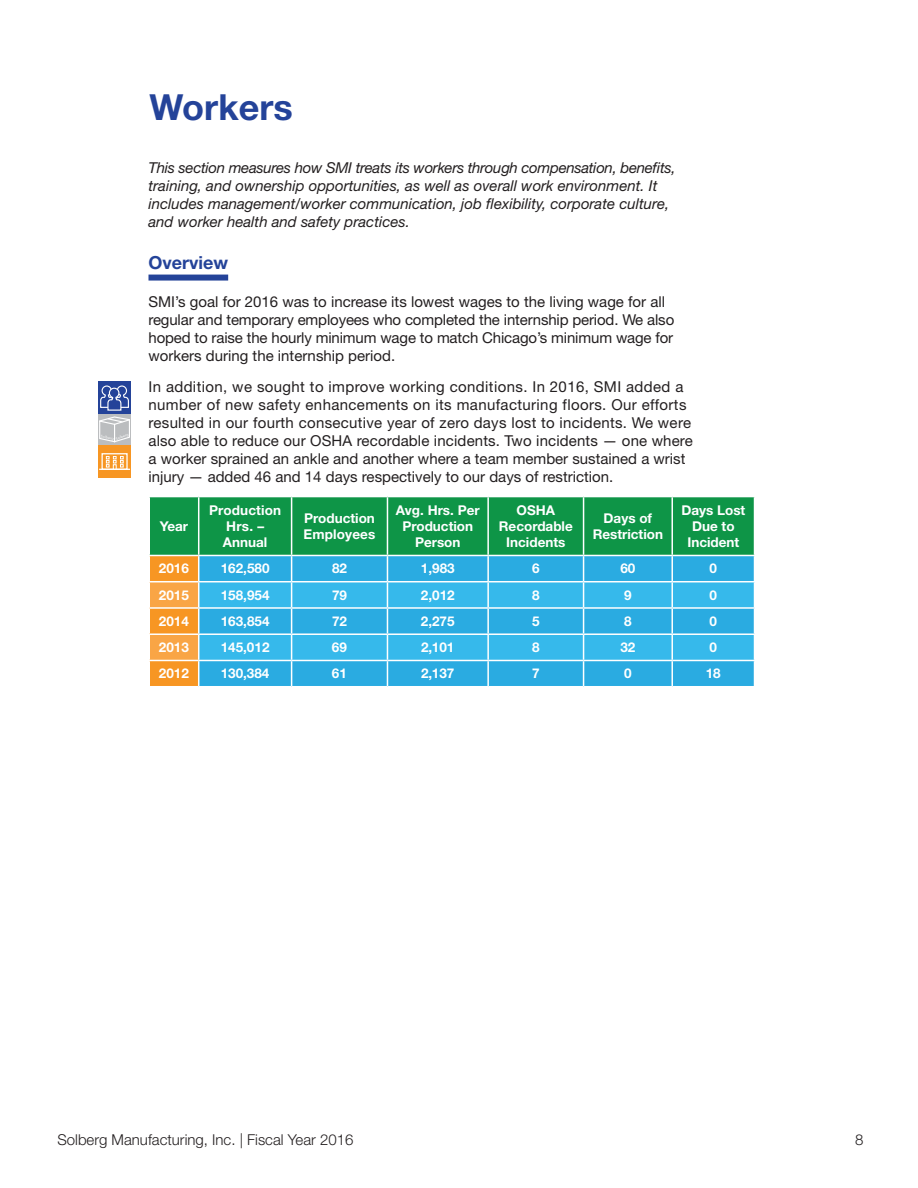
<style>
.page{position:relative;width:918px;height:1188px;background:#fff}
.page>*{position:absolute;margin:0;border:0;box-sizing:border-box;transform-origin:0 0}
.t1{font:700 36px "Helvetica Neue LT Std";color:#244399}
.t2{font:700 18px "Helvetica Neue LT Std";color:#244399}
.t3{font:15px/18px "Helvetica Neue LT Std";color:#231f20}
.t4{font:italic 15px/18px "Helvetica Neue LT Std";color:#231f20}
.t5{font:300 15px "Helvetica Neue LT Std";color:#231f20}
.t6{font:700 13.5px/16.2px "Helvetica Neue LT Std";color:#fff;text-align:center}
</style>
<div class="page">
<div style="left:148px;top:275px;width:80px;height:6px;background:#244399"></div>
<svg style="left:149px;top:497px;width:606px;height:189px;background:#3babae"></svg>
<div style="left:99px;top:413px;width:32px;height:32px;background:#bbbdbf"></div>
<div style="left:99px;top:381px;width:32px;height:32px;background:#244399"></div>
<svg style="left:98px;top:385px;width:33px;height:58px"></svg>
<div style="left:99px;top:445px;width:32px;height:33px;background:#f79623"></div>
<div style="left:102px;top:453px;width:26px;height:17px;background:#f79623;border:1px solid #fff"></div>
<svg style="left:106px;top:456px;width:18px;height:13px"></svg>
<hr style="left:99px;top:469px;width:31px;height:1px;background:#fff">
<h1 class="t1" style="left:149px;top:85px;width:145px">Workers</h1>
<p class="t4" style="left:148px;top:158px;width:529px">This section measures how SMI treats its workers through compensation, benefits, training, and ownership opportunities, as well as overall work environment. It includes management/worker communication, job flexibility, corporate culture, and worker health and safety practices.</p>
<p class="t2" style="left:148px;top:251px;width:81px">Overview</p>
<p class="t3" style="left:148px;top:292px;width:527px">SMI’s goal for 2016 was to increase its lowest wages to the living wage for all regular and temporary employees who completed the internship period. We also hoped to raise the hourly minimum wage to match Chicago’s minimum wage for workers during the internship period.</p>
<p class="t3" style="left:148px;top:378px;width:546px">In addition, we sought to improve working conditions. In 2016, SMI added a number of new safety enhancements on its manufacturing floors. Our efforts resulted in our fourth consecutive year of zero days lost to incidents. We were also able to reduce our OSHA recordable incidents. Two incidents — one where a worker sprained an ankle and another where a team member sustained a wrist injury — added 46 and 14 days respectively to our days of restriction.</p>
<p class="t6" style="left:160px;top:518px;width:30px">Year</p>
<p class="t6" style="left:209px;top:501px;width:73px">Production<br>Hrs. –<br>Annual</p>
<p class="t6" style="left:304px;top:510px;width:73px;text-align:left">Production<br>Employees</p>
<p class="t6" style="left:396px;top:501px;width:85px">Avg. Hrs. Per<br>Production<br>Person</p>
<p class="t6" style="left:499px;top:501px;width:75px">OSHA<br>Recordable<br>Incidents</p>
<p class="t6" style="left:593px;top:510px;width:72px">Days of<br>Restriction</p>
<p class="t6" style="left:681px;top:501px;width:66px">Days Lost<br>Due to<br>Incident</p>
<p class="t6" style="left:159px;top:560px;width:32px">2016</p>
<p class="t6" style="left:221px;top:560px;width:50px">162,580</p>
<p class="t6" style="left:332px;top:560px;width:17px">82</p>
<p class="t6" style="left:421px;top:560px;width:35px">1,983</p>
<p class="t6" style="left:532px;top:560px;width:9px">6</p>
<p class="t6" style="left:620px;top:560px;width:17px">60</p>
<p class="t6" style="left:710px;top:560px;width:9px">0</p>
<p class="t6" style="left:159px;top:586px;width:32px">2015</p>
<p class="t6" style="left:221px;top:586px;width:50px">158,954</p>
<p class="t6" style="left:332px;top:586px;width:17px">79</p>
<p class="t6" style="left:421px;top:586px;width:35px">2,012</p>
<p class="t6" style="left:532px;top:586px;width:9px">8</p>
<p class="t6" style="left:624px;top:586px;width:9px">9</p>
<p class="t6" style="left:710px;top:586px;width:9px">0</p>
<p class="t6" style="left:159px;top:613px;width:32px">2014</p>
<p class="t6" style="left:221px;top:613px;width:50px">163,854</p>
<p class="t6" style="left:332px;top:613px;width:17px">72</p>
<p class="t6" style="left:421px;top:613px;width:35px">2,275</p>
<p class="t6" style="left:532px;top:613px;width:9px">5</p>
<p class="t6" style="left:624px;top:613px;width:9px">8</p>
<p class="t6" style="left:710px;top:613px;width:9px">0</p>
<p class="t6" style="left:159px;top:639px;width:32px">2013</p>
<p class="t6" style="left:221px;top:639px;width:50px">145,012</p>
<p class="t6" style="left:332px;top:639px;width:17px">69</p>
<p class="t6" style="left:421px;top:639px;width:35px">2,101</p>
<p class="t6" style="left:532px;top:639px;width:9px">8</p>
<p class="t6" style="left:620px;top:639px;width:17px">32</p>
<p class="t6" style="left:710px;top:639px;width:9px">0</p>
<p class="t6" style="left:159px;top:665px;width:32px">2012</p>
<p class="t6" style="left:221px;top:665px;width:50px">130,384</p>
<p class="t6" style="left:332px;top:665px;width:17px">61</p>
<p class="t6" style="left:421px;top:665px;width:35px">2,137</p>
<p class="t6" style="left:532px;top:665px;width:9px">7</p>
<p class="t6" style="left:624px;top:665px;width:9px">0</p>
<p class="t6" style="left:706px;top:665px;width:17px">18</p>
<p class="t5" style="left:57px;top:1130px;width:297px">Solberg Manufacturing, Inc. | Fiscal Year 2016</p>
<p class="t5" style="left:855px;top:1130px;width:10px">8</p>
</div>
